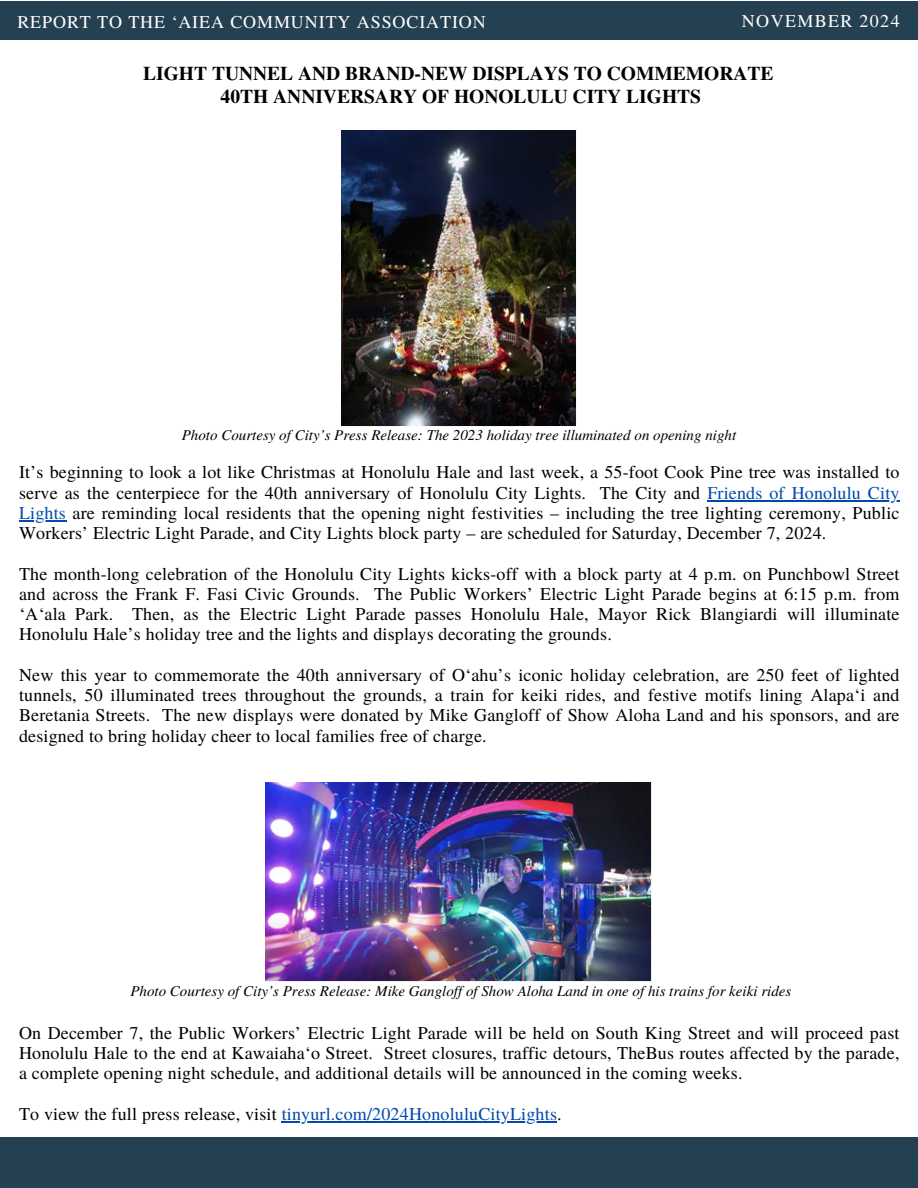
<style>
.page{position:relative;width:918px;height:1188px;background:#fff}
.page>*{position:absolute;margin:0;border:0;box-sizing:border-box;transform-origin:0 0}
.t1{font:700 19.5px/22.5px "Te X Gyre Termes";color:#000;text-align:center}
.t2{font:18px/20.2px "Te X Gyre Termes";letter-spacing:.01em;color:#000}
.t3{font:18px "Te X Gyre Termes";letter-spacing:.01em;color:#004aad}
.t4{font:18px "Te X Gyre Termes";letter-spacing:.05em;color:#fff}
.t5{font:18px "Te X Gyre Termes";letter-spacing:.075em;color:#fff}
.t6{font:italic 15px "Te X Gyre Termes";color:#000}
.s1{color:#004aad}
.s2{color:#000}
</style>
<div class="page">
<div style="left:0;top:1px;width:918px;height:39px;background:#244051"></div>
<div style="left:0;top:1138px;width:918px;height:50px;background:#244051"></div>
<img style="left:341px;top:130px;width:236px;height:296px">
<hr style="left:707px;top:500px;width:193px;height:2px;background:#004aad">
<hr style="left:19px;top:520px;width:47px;height:2px;background:#004aad">
<hr style="left:282px;top:1121px;width:275px;height:2px;background:#004aad">
<img style="left:266px;top:782px;width:386px;height:200px">
<h3 class="t5" style="left:742px;top:8px;width:159px">NOVEMBER 2024</h3>
<p class="t1" style="left:143px;top:61px;width:632px">LIGHT TUNNEL AND BRAND-NEW DISPLAYS TO COMMEMORATE<br>40TH ANNIVERSARY OF HONOLULU CITY LIGHTS</p>
<p class="t4" style="left:17px;top:9px;width:470px">REPORT TO THE ‘AIEA COMMUNITY ASSOCIATION</p>
<p class="t6" style="left:182px;top:424px;width:556px">Photo Courtesy of City’s Press Release: The 2023 holiday tree illuminated on opening night</p>
<h2 class="t2" style="left:19px;top:461px;width:882px">It’s beginning to look a lot like Christmas at Honolulu Hale and last week, a 55-foot Cook Pine tree was installed to serve as the centerpiece for the 40th anniversary of Honolulu City Lights. The City and <span class="s1">Friends of Honolulu City</span></h2>
<p class="t2" style="left:19px;top:502px;width:882px"><span class="s1">Lights</span> are reminding local residents that the opening night festivities – including the tree lighting ceremony, Public<br>Workers’ Electric Light Parade, and City Lights block party – are scheduled for Saturday, December 7, 2024.</p>
<p class="t2" style="left:19px;top:562px;width:882px;text-align:justify">The month-long celebration of the Honolulu City Lights kicks-off with a block party at 4 p.m. on Punchbowl Street and across the Frank F. Fasi Civic Grounds. The Public Workers’ Electric Light Parade begins at 6:15 p.m. from ‘A‘ala Park.</p>
<p class="t2" style="left:19px;top:603px;width:882px;text-indent:113px">Then, as the Electric Light Parade passes Honolulu Hale, Mayor Rick Blangiardi will illuminate<br>Honolulu Hale’s holiday tree and the lights and displays decorating the grounds.</p>
<p class="t2" style="left:19px;top:664px;width:882px;text-align:justify">New this year to commemorate the 40th anniversary of O‘ahu’s iconic holiday celebration, are 250 feet of lighted tunnels, 50 illuminated trees throughout the grounds, a train for keiki rides, and festive motifs lining Alapa‘i and Beretania Streets. The new displays were donated by Mike Gangloff of Show Aloha Land and his sponsors, and are</p>
<h3 class="t2" style="left:19px;top:724px;width:469px">designed to bring holiday cheer to local families free of charge.</h3>
<p class="t6" style="left:130px;top:980px;width:662px">Photo Courtesy of City’s Press Release: Mike Ganglof of Show Aloha Land in one of his trains for keiki rides</p>
<h3 class="t2" style="left:19px;top:1021px;width:882px;text-align:justify">On December 7, the Public Workers’ Electric Light Parade will be held on South King Street and will proceed past Honolulu Hale to the end at Kawaiaha‘o Street. Street closures, traffic detours, TheBus routes affected by the parade, a complete opening night schedule, and additional details will be announced in the coming weeks.</h3>
<h3 class="t3" style="left:19px;top:1101px;width:544px"><span class="s2">To view the full press release, visit</span> tinyurl.com/2024HonoluluCityLights<span class="s2">.</span></h3>
</div>
